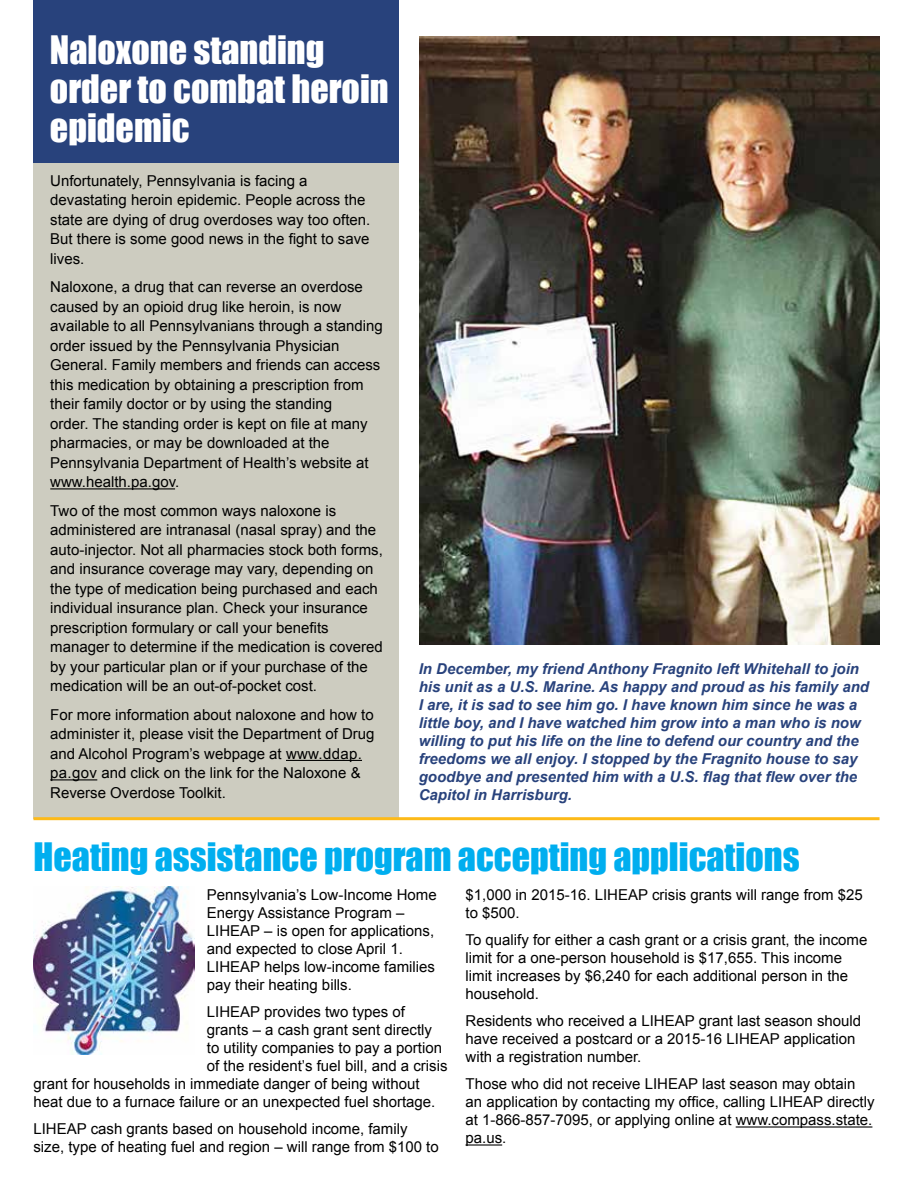
<style>
.page{position:relative;width:908px;height:1188px;background:#fff}
.page>*{position:absolute;margin:0;border:0;box-sizing:border-box;transform-origin:0 0}
.t1{font:36px "Impact";color:#00aeef}
.t2{font:36px/39px "Impact";color:#fff}
.t3{font:15px/19.5px "Arial";color:#000}
.t4{font:italic 700 15px/18px "Arial";color:#28427c}
</style>
<div class="page">
<div style="left:33px;top:162px;width:366px;height:657px;background:#cdccc0"></div>
<div style="left:33px;top:0;width:366px;height:163px;background:#28427c"></div>
<img style="left:419px;top:36px;width:460px;height:608px">
<hr style="left:736px;top:1126px;width:136px;height:2px;background:#000">
<hr style="left:465px;top:1144px;width:37px;height:2px;background:#000">
<img style="left:33px;top:887px;width:162px;height:168px">
<hr style="left:50px;top:488px;width:125px;height:1px;background:#000">
<hr style="left:286px;top:760px;width:76px;height:1px;background:#000">
<hr style="left:50px;top:779px;width:47px;height:1px;background:#000">
<hr style="left:33px;top:817px;width:846px;height:3px;background:#fdba19">
<h1 class="t2" style="left:50px;top:30px;width:340px">Naloxone standing order to combat heroin epidemic</h1>
<p class="t3" style="left:50px;top:171px;width:322px">Unfortunately, Pennsylvania is facing a devastating heroin epidemic. People across the state are dying of drug overdoses way too often.<br>But there is some good news in the fight to save lives.</p>
<p class="t3" style="left:50px;top:277px;width:334px">Naloxone, a drug that can reverse an overdose caused by an opioid drug like heroin, is now available to all Pennsylvanians through a standing order issued by the Pennsylvania Physician General. Family members and friends can access this medication by obtaining a prescription from their family doctor or by using the standing<br>order. The standing order is kept on file at many pharmacies, or may be downloaded at the Pennsylvania Department of Health’s website at www.health.pa.gov.</p>
<p class="t3" style="left:50px;top:501px;width:334px">Two of the most common ways naloxone is administered are intranasal (nasal spray) and the auto-injector. Not all pharmacies stock both forms, and insurance coverage may vary, depending on the type of medication being purchased and each individual insurance plan. Check your insurance prescription formulary or call your benefits manager to determine if the medication is covered by your particular plan or if your purchase of the medication will be an out-of-pocket cost.</p>
<p class="t3" style="left:50px;top:705px;width:326px">For more information about naloxone and how to administer it, please visit the Department of Drug and Alcohol Program’s webpage at www.ddap. pa.gov and click on the link for the Naloxone &amp; Reverse Overdose Toolkit.</p>
<p class="t4" style="left:419px;top:660px;width:452px">In December, my friend Anthony Fragnito left Whitehall to join his unit as a U.S. Marine. As happy and proud as his family and I are, it is sad to see him go. I have known him since he was a little boy, and I have watched him grow into a man who is now willing to put his life on the line to defend our country and the freedoms we all enjoy. I stopped by the Fragnito house to say goodbye and presented him with a U.S. flag that flew over the Capitol in Harrisburg.</p>
<h1 class="t1" style="left:33px;top:829px;width:768px">Heating assistance program accepting applications</h1>
<p class="t3" style="left:207px;top:886px;width:231px;line-height:18px">Pennsylvania’s Low-Income Home<br>Energy Assistance Program –<br>LIHEAP – is open for applications, and expected to close April 1.<br>LIHEAP helps low-income families pay their heating bills.</p>
<p class="t3" style="left:207px;top:1003px;width:200px">LIHEAP provides two types of</p>
<p class="t3" style="left:207px;top:1021px;width:227px">grants – a cash grant sent directly</p>
<p class="t3" style="left:207px;top:1039px;width:237px">to utility companies to pay a portion</p>
<p class="t3" style="left:207px;top:1057px;width:242px">of the resident’s fuel bill, and a crisis</p>
<p class="t3" style="left:33px;top:1075px;width:388px">grant for households in immediate danger of being without</p>
<p class="t3" style="left:33px;top:1093px;width:403px">heat due to a furnace failure or an unexpected fuel shortage.</p>
<p class="t3" style="left:33px;top:1120px;width:407px;line-height:18px">LIHEAP cash grants based on household income, family size, type of heating fuel and region – will range from $100 to</p>
<p class="t3" style="left:465px;top:886px;width:399px;line-height:18px">$1,000 in 2015-16. LIHEAP crisis grants will range from $25 to $500.</p>
<p class="t3" style="left:465px;top:931px;width:403px;line-height:18px">To qualify for either a cash grant or a crisis grant, the income limit for a one-person household is $17,655. This income limit increases by $6,240 for each additional person in the household.</p>
<p class="t3" style="left:465px;top:1012px;width:397px;line-height:18px">Residents who received a LIHEAP grant last season should have received a postcard or a 2015-16 LIHEAP application with a registration number.</p>
<p class="t3" style="left:465px;top:1075px;width:411px;line-height:18px">Those who did not receive LIHEAP last season may obtain an application by contacting my office, calling LIHEAP directly at 1-866-857-7095, or applying online at www.compass.state. pa.us.</p>
</div>
